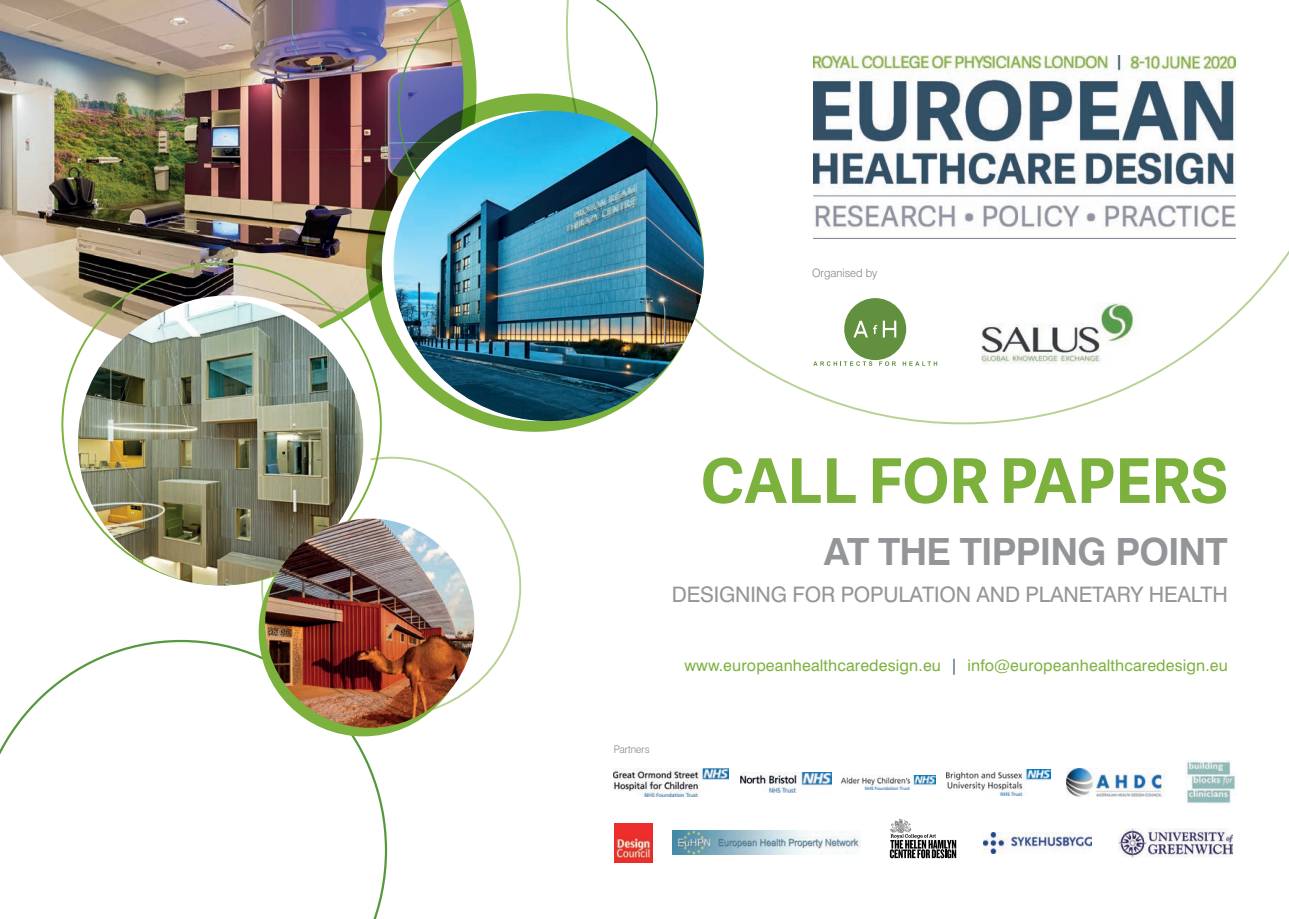
<style>
.page{position:relative;width:1289px;height:919px;background:#fff}
.page>*{position:absolute;margin:0;border:0;box-sizing:border-box;transform-origin:0 0}
.t1{font:700 61.65px "Adelle Sans";color:#7cb13e}
.t2{font:700 37.5px "Swiss 721 BT";letter-spacing:-.025em;color:#939598}
.t3{font:21.3px "Swiss 721 BT";letter-spacing:-.01em;color:#939598}
.t4{font:15.9px "Swiss 721 BT";letter-spacing:.01em;color:#7cb13e}
.t5{font:300 11.7px "Swiss 721 BT";color:#808285;scale:.96 1}
.t6{font:300 10.5px "Swiss 721 BT";color:#808285;scale:.96 1}
.s1{color:#37596e}
</style>
<div class="page">
<svg style="left:0;top:639px;width:387px;height:279px"></svg>
<svg style="left:588px;top:55px;width:700px;height:369px"></svg>
<img style="left:0;top:0;width:398px;height:352px">
<svg style="left:366px;top:93px;width:338px;height:339px;background:#6b9337"></svg>
<div style="left:382px;top:111px;width:310px;height:310px;background:#fff;border-radius:50%"></div>
<svg style="left:398px;top:0;width:259px;height:213px"></svg>
<img style="left:393px;top:111px;width:310px;height:310px;border-radius:155px">
<img style="left:813px;top:56px;width:421px;height:182px">
<div style="left:87px;top:295px;width:285px;height:285px;background:#fff;border-radius:50%"></div>
<img style="left:78px;top:300px;width:285px;height:285px;border-radius:143px">
<div style="left:259px;top:527px;width:209px;height:209px;background:#7cb13e;border-radius:50%"></div>
<img style="left:265px;top:518px;width:209px;height:209px;border-radius:105px">
<img style="left:981px;top:302px;width:157px;height:64px">
<svg style="left:813px;top:298px;width:124px;height:68px"></svg>
<img style="left:672px;top:830px;width:188px;height:24px">
<img style="left:613px;top:768px;width:115px;height:28px">
<img style="left:740px;top:772px;width:91px;height:20px">
<img style="left:946px;top:769px;width:104px;height:26px">
<img style="left:842px;top:775px;width:93px;height:14px">
<img style="left:983px;top:832px;width:108px;height:21px">
<img style="left:1118px;top:828px;width:114px;height:29px">
<svg style="left:889px;top:818px;width:67px;height:40px"></svg>
<img style="left:1066px;top:768px;width:99px;height:28px">
<img style="left:614px;top:823px;width:38px;height:38px">
<img style="left:1185px;top:760px;width:51px;height:44px">
<p class="t5" style="left:812px;top:265px;width:69px">Organised by</p>
<p class="t1" style="left:701px;top:435px;width:528px">CALL FOR PAPERS</p>
<p class="t2" style="left:823px;top:529px;width:405px">AT THE TIPPING POINT</p>
<p class="t3" style="left:672px;top:581px;width:557px">DESIGNING FOR POPULATION AND PLANETARY HEALTH</p>
<p class="t4" style="left:684px;top:655px;width:545px">www.europeanhealthcaredesign.eu <span class="s1">|</span> info@europeanhealthcaredesign.eu</p>
<p class="t6" style="left:613px;top:742px;width:39px">Partners</p>
</div>
